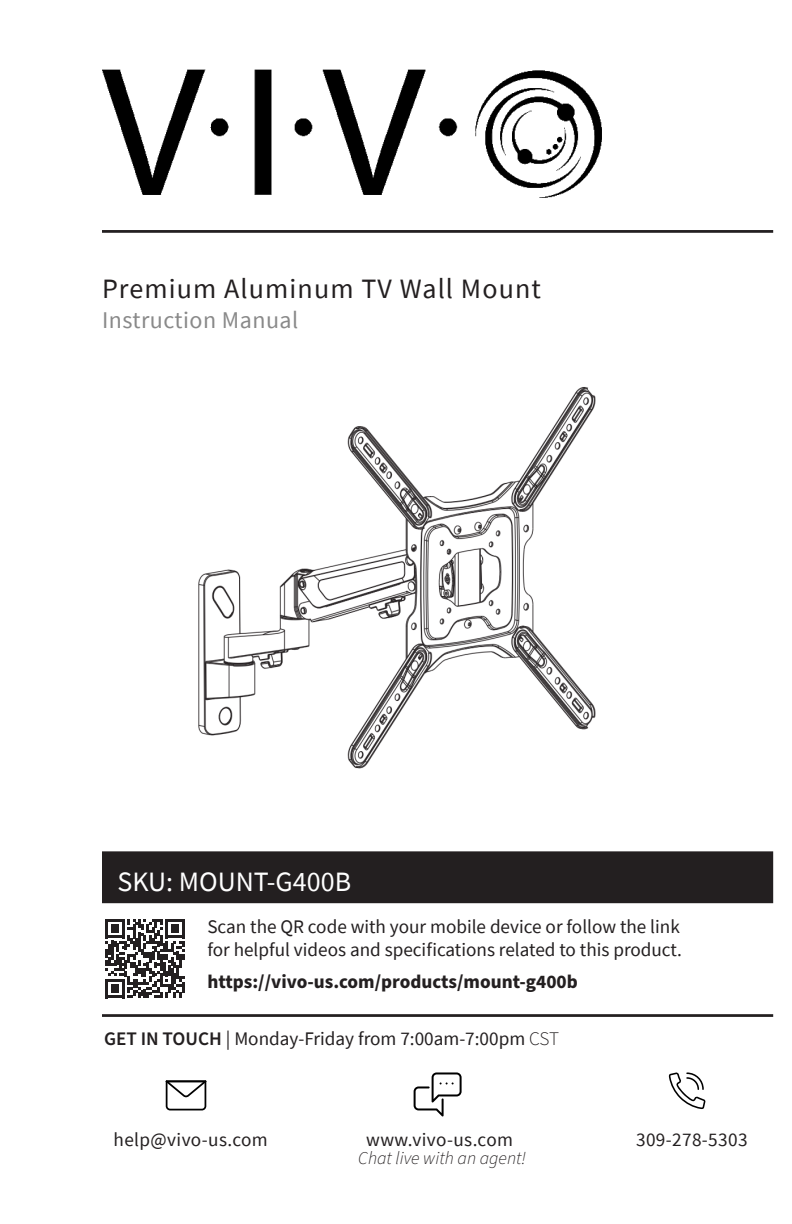
<style>
.page{position:relative;width:792px;height:1224px;background:#fff}
.page>*{position:absolute;margin:0;border:0;box-sizing:border-box;transform-origin:0 0}
.t1{font:28px "Source Sans Pro";letter-spacing:.04em;color:#231f20}
.t2{font:28px "Source Sans Pro";color:#fff}
.t3{font:24px "Source Sans Pro";letter-spacing:.02em;color:#898989}
.t4{font:19.2px/23px "Source Sans Pro";color:#231f20}
.t5{font:19.2px "Source Sans Pro";letter-spacing:.02em;color:#231f20}
.t6{font:700 19.2px "Source Sans Pro";color:#231f20}
.t7{font:italic 300 18px "Source Sans Pro";color:#231f20}
.s1{font-weight:600}
.s2{font-weight:300}
</style>
<div class="page">
<hr style="left:102px;top:230px;width:671px;height:3px;background:#231f20">
<img style="left:102px;top:69px;width:499px;height:129px">
<hr style="left:102px;top:1014px;width:671px;height:3px;background:#231f20">
<div style="left:103px;top:853px;width:669px;height:49px;background:#231f20"></div>
<div style="left:102px;top:851px;width:671px;height:52px;border:2px solid #231f20"></div>
<svg style="left:106px;top:919px;width:78px;height:79px"></svg>
<img style="left:198px;top:387px;width:398px;height:382px">
<svg style="left:414px;top:1072px;width:48px;height:44px"></svg>
<svg style="left:669px;top:1072px;width:37px;height:37px"></svg>
<svg style="left:166px;top:1082px;width:40px;height:28px"></svg>
<hr style="left:166px;top:1080px;width:40px;height:2px;background:#000">
<p class="t1" style="left:102px;top:271px;width:440px">Premium Aluminum TV Wall Mount</p>
<p class="t3" style="left:102px;top:305px;width:198px">Instruction Manual</p>
<p class="t2" style="left:117px;top:864px;width:235px">SKU: MOUNT-G400B</p>
<p class="t4" style="left:207px;top:915px;width:476px">Scan the QR code with your mobile device or follow the link for helpful videos and specifications related to this product.</p>
<p class="t6" style="left:207px;top:969px;width:372px">https://vivo-us.com/products/mount-g400b</p>
<p class="t4" style="left:104px;top:1027px;width:457px"><span class="s1">GET IN TOUCH</span> | Monday-Friday from 7:00am-7:00pm <span class="s2">CST</span></p>
<p class="t5" style="left:114px;top:1127px;width:156px">help@vivo-us.com</p>
<p class="t5" style="left:366px;top:1127px;width:148px">www.vivo-us.com</p>
<p class="t5" style="left:636px;top:1127px;width:113px">309-278-5303</p>
<p class="t7" style="left:358px;top:1146px;width:169px">Chat live with an agent!</p>
</div>
